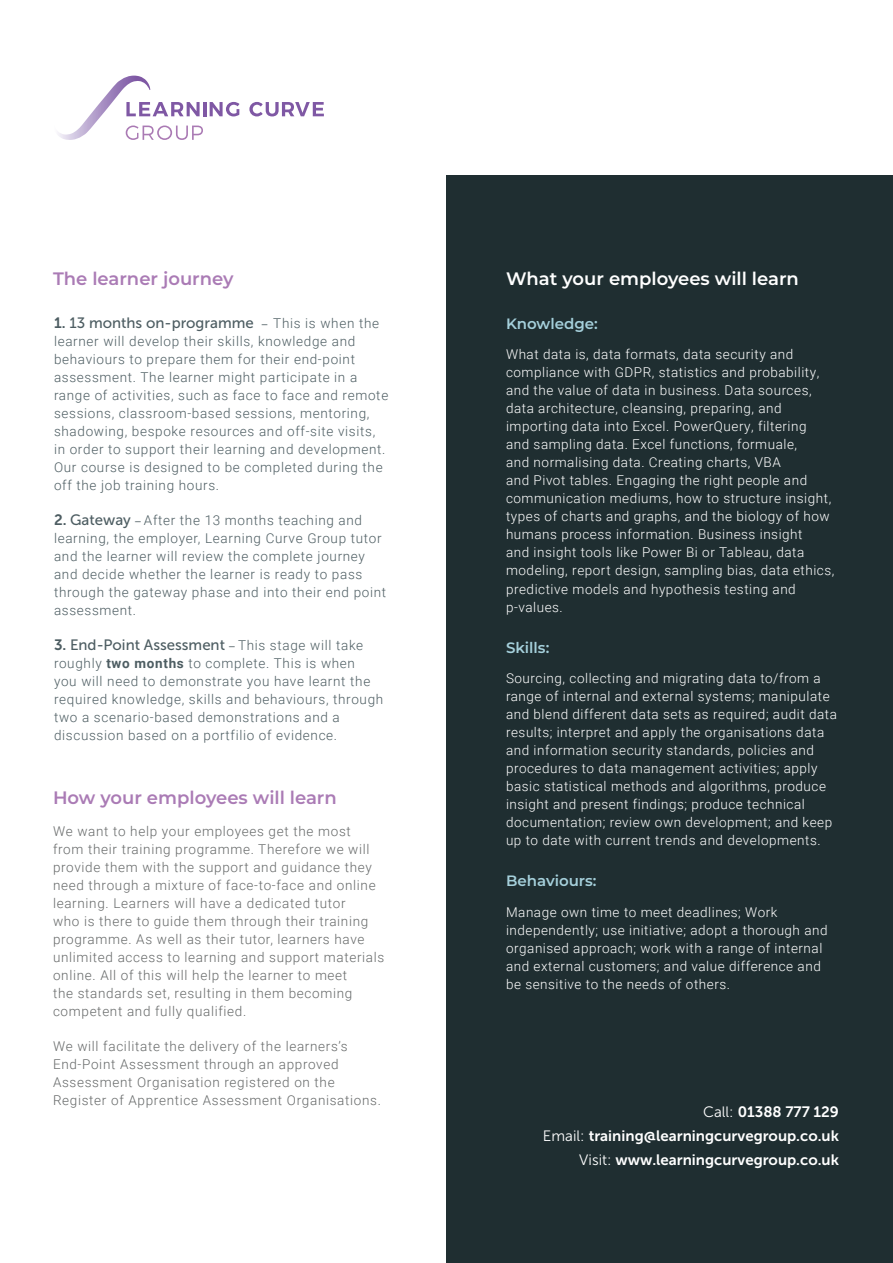
<style>
.page{position:relative;width:893px;height:1263px;background:#fff}
.page>*{position:absolute;margin:0;border:0;box-sizing:border-box;transform-origin:0 0}
.B1_Headers{font:600 18px "Montserrat";color:#aa7bb5}
.B1_Headers-2{font:600 18px "Montserrat";color:#fff}
.t1{font:15px/24px "Museo Sans 700";color:#fff;text-align:right}
.B1{font:15px "Museo Sans 500";color:#4d5d62}
.B1_Headers-3{font:600 15px "Montserrat";color:#a5d0db}
.B1-2{font:300 13.5px/18px "Roboto";letter-spacing:.04em;color:#fff}
.B1-3{font:300 13.5px/18px "Roboto";letter-spacing:.05em;color:#4d5d62}
.B1-4{font:300 13.5px/18px "Roboto";letter-spacing:.05em;color:#666969}
.s1{font-family:"Museo Sans 700"}
.s2{font-family:"Myriad Pro";font-size:12.75px}
.s3{font-family:"Roboto";font-weight:300;font-size:13.5px}
.s4{font-family:"Museo Sans 700";font-weight:400;font-size:15px}
.s5{font-family:"Museo Sans 500";font-weight:400;font-size:15px}
.s6{font-family:"Myriad Pro";font-weight:400;font-size:12.75px}
.s7{font-weight:700}
.s8{font-family:"Museo Sans 300"}
</style>
<div class="page">
<div style="left:446px;top:176px;width:447px;height:1087px;background:#1f2e31"></div>
<hr style="left:203px;top:102px;width:3px;height:14px;background:#7f58a4">
<svg style="left:210px;top:102px;width:29px;height:14px"></svg>
<svg style="left:249px;top:102px;width:75px;height:14px"></svg>
<svg style="left:58px;top:76px;width:145px;height:64px"></svg>
<p class="B1_Headers" style="left:53px;top:266px;width:182px">The learner journey</p>
<p class="B1" style="left:54px;top:315px;width:327px"><span class="s1">1.</span> 13 months on-programme <span class="s2">–</span> <span class="s3">This is when the</span></p>
<p class="B1-3" style="left:54px;top:332px;width:336px">learner will develop their skills, knowledge and behaviours to prepare them for their end-point assessment. The learner might participate in a range of activities, such as face to face and remote sessions, classroom-based sessions, mentoring, shadowing, bespoke resources and off-site visits, in order to support their learning and development.<br>Our course is designed to be completed during the off the job training hours.</p>
<p class="B1-3" style="left:54px;top:511px;width:334px"><span class="s4">2.</span> <span class="s5">Gateway</span> <span class="s6">–</span> After the 13 months teaching and learning, the employer, Learning Curve Group tutor and the learner will review the complete journey and decide whether the learner is ready to pass through the gateway phase and into their end point assessment.</p>
<p class="B1" style="left:54px;top:637px;width:311px"><span class="s1">3.</span> End-Point Assessment <span class="s2">–</span> <span class="s3">This stage will take</span></p>
<p class="B1-3" style="left:54px;top:654px;width:331px">roughly <span class="s7">two months</span> to complete. This is when<br>you will need to demonstrate you have learnt the required knowledge, skills and behaviours, through two a scenario-based demonstrations and a discussion based on a portfilio of evidence.</p>
<p class="B1_Headers" style="left:53px;top:785px;width:285px">How your employees will learn</p>
<p class="B1-4" style="left:53px;top:822px;width:333px">We want to help your employees get the most from their training programme. Therefore we will provide them with the support and guidance they need through a mixture of face-to-face and online learning. Learners will have a dedicated tutor<br>who is there to guide them through their training programme. As well as their tutor, learners have unlimited access to learning and support materials online. All of this will help the learner to meet<br>the standards set, resulting in them becoming competent and fully qualified.</p>
<p class="B1-4" style="left:53px;top:1037px;width:329px">We will facilitate the delivery of the learners’s End-Point Assessment through an approved Assessment Organisation registered on the Register of Apprentice Assessment Organisations.</p>
<p class="B1_Headers-2" style="left:506px;top:266px;width:294px">What your employees will learn</p>
<p class="B1_Headers-3" style="left:506px;top:313px;width:93px">Knowledge:</p>
<p class="B1-2" style="left:506px;top:345px;width:330px">What data is, data formats, data security and compliance with GDPR, statistics and probability, and the value of data in business. Data sources, data architecture, cleansing, preparing, and importing data into Excel. PowerQuery, filtering<br>and sampling data. Excel functions, formuale,<br>and normalising data. Creating charts, VBA<br>and Pivot tables. Engaging the right people and communication mediums, how to structure insight, types of charts and graphs, and the biology of how humans process information. Business insight<br>and insight tools like Power Bi or Tableau, data modeling, report design, sampling bias, data ethics, predictive models and hypothesis testing and p-values.</p>
<p class="B1_Headers-3" style="left:506px;top:636px;width:45px">Skills:</p>
<p class="B1-2" style="left:506px;top:669px;width:332px">Sourcing, collecting and migrating data to/from a range of internal and external systems; manipulate and blend different data sets as required; audit data results; interpret and apply the organisations data and information security standards, policies and procedures to data management activities; apply basic statistical methods and algorithms, produce insight and present findings; produce technical documentation; review own development; and keep up to date with current trends and developments.</p>
<p class="B1_Headers-3" style="left:506px;top:870px;width:92px">Behaviours:</p>
<p class="B1-2" style="left:506px;top:903px;width:323px">Manage own time to meet deadlines; Work independently; use initiative; adopt a thorough and organised approach; work with a range of internal and external customers; and value difference and be sensitive to the needs of others.</p>
<p class="t1" style="left:543px;top:1100px;width:297px"><span class="s8">Call:</span> 01388 777 129<br><span class="s8">Email:</span> training@learningcurvegroup.co.uk<br><span class="s8">Visit:</span> www.learningcurvegroup.co.uk</p>
</div>
